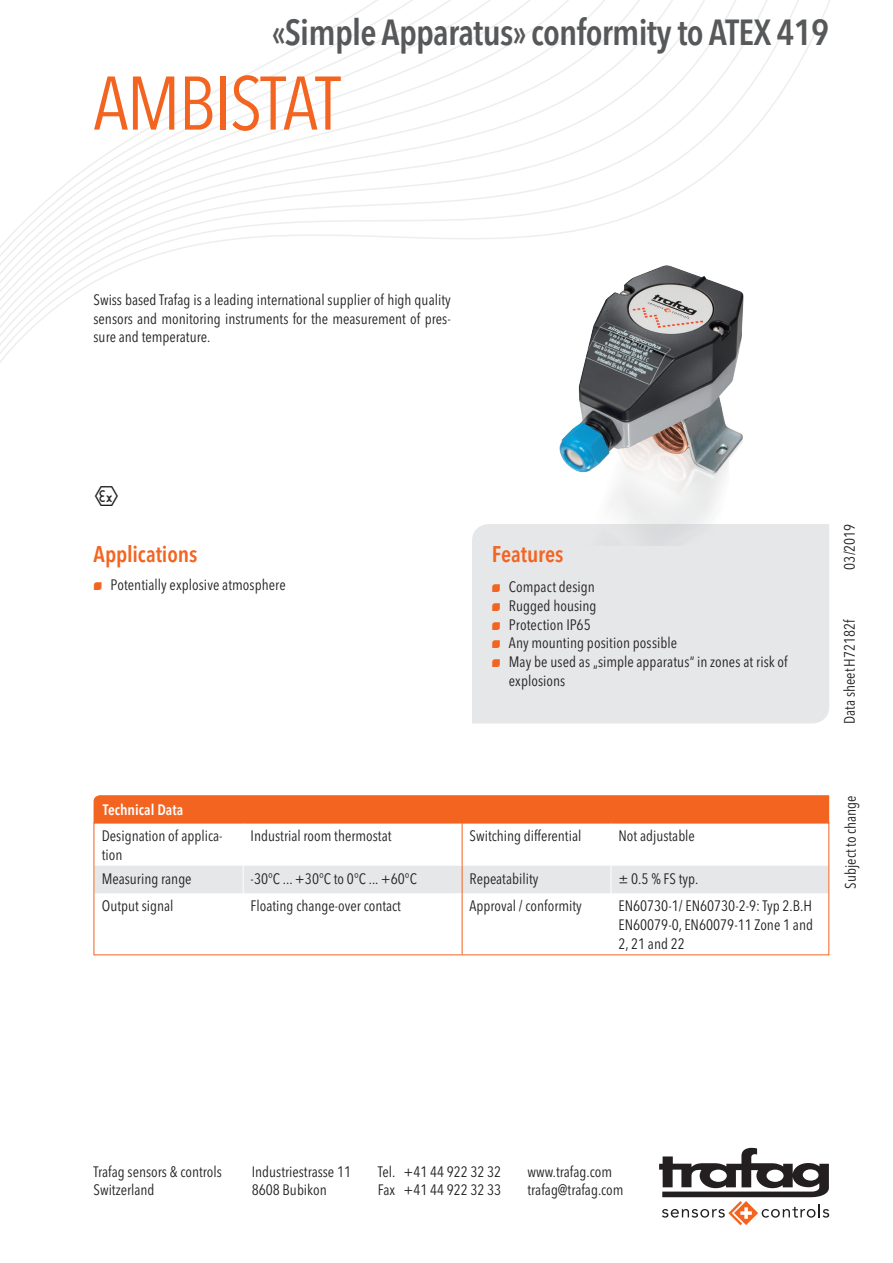
<style>
.page{position:relative;width:893px;height:1263px;background:#fff}
.page>*{position:absolute;margin:0;border:0;box-sizing:border-box;transform-origin:0 0}
.t1{font:condensed 75px "Avenir Next LT Pro";letter-spacing:-.02em;color:#f36421}
.t2{font:600 condensed 36px "Avenir Next LT Pro";letter-spacing:-.02em;color:#57585a}
.t3{font:27px "Trafag Pictos";color:#231f20}
.t4{font:600 condensed 22.5px "Avenir Next LT Pro";letter-spacing:-.005em;color:#f36421}
.t5{font:condensed 15px/18.8px "Avenir Next LT Pro";color:#231f20}
.t6{font:600 condensed 15px "Avenir Next LT Pro";color:#fff}
.s1{font-family:"Trafag Pictos";font-stretch:normal;font-size:10.5px;color:#f36421}
</style>
<div class="page">
<svg style="left:659px;top:1148px;width:170px;height:77px"></svg>
<svg style="left:0;top:0;width:830px;height:363px"></svg>
<div style="left:472px;top:524px;width:357px;height:199px;background:#e6e7e9"></div>
<div style="left:94px;top:795px;width:735px;height:27px;background:#f36421"></div>
<hr style="left:462px;top:823px;width:1px;height:43px;background:#f36421">
<div style="left:96px;top:866px;width:731px;height:27px;background:#e6e7e9"></div>
<hr style="left:462px;top:893px;width:1px;height:61px;background:#f36421">
<div style="left:94px;top:822px;width:735px;height:133px;border:1px solid #f36421"></div>
<img style="left:493px;top:232px;width:314px;height:314px">
<h2 class="t2" style="left:272px;top:10px;width:559px">«Simple Apparatus» conformity to ATEX 419</h2>
<h1 class="t1" style="left:94px;top:58px;width:249px">Ambistat</h1>
<p class="t5" style="left:94px;top:290px;width:359px;text-align:justify">Swiss based Trafag is a leading international supplier of high quality sensors and monitoring instruments for the measurement of pres&shy;sure and temperature.</p>
<h3 class="t3" style="left:94px;top:483px;width:28px">x</h3>
<h3 class="t4" style="left:94px;top:540px;width:105px">Applications</h3>
<p class="t5" style="left:94px;top:575px;width:194px"><span class="s1">N</span> Potentially explosive atmosphere</p>
<h3 class="t4" style="left:492px;top:541px;width:73px">Features</h3>
<p class="t5" style="left:492px;top:577px;width:104px"><span class="s1">N</span> Compact design</p>
<p class="t5" style="left:492px;top:596px;width:106px"><span class="s1">N</span> Rugged housing</p>
<p class="t5" style="left:492px;top:615px;width:100px"><span class="s1">N</span> Protection I P65</p>
<p class="t5" style="left:492px;top:634px;width:187px"><span class="s1">N</span> Any mounting position possible</p>
<p class="t5" style="left:492px;top:652px;width:297px"><span class="s1">N</span> May be used as „simple apparatus“ in zones at risk of</p>
<p class="t5" style="left:509px;top:671px;width:58px">explosions</p>
<p class="t6" style="left:103px;top:800px;width:82px">Technical Data</p>
<p class="t5" style="left:102px;top:827px;width:122px">Designation of applica&shy;tion</p>
<p class="t5" style="left:251px;top:827px;width:142px">I ndustrial room thermostat</p>
<p class="t5" style="left:470px;top:827px;width:113px">Switching differential</p>
<p class="t5" style="left:618px;top:827px;width:78px">Not adjustable</p>
<p class="t5" style="left:102px;top:869px;width:91px">Measuring range</p>
<p class="t5" style="left:251px;top:869px;width:168px">-30°C ... +30°C to 0°C ... +60°C</p>
<p class="t5" style="left:470px;top:869px;width:70px">Repeatability</p>
<p class="t5" style="left:618px;top:869px;width:81px">± 0.5 % FS typ.</p>
<p class="t5" style="left:102px;top:897px;width:73px">Output signal</p>
<p class="t5" style="left:251px;top:897px;width:152px">Floating change-over contact</p>
<p class="t5" style="left:470px;top:897px;width:114px">Approval / conformity</p>
<p class="t5" style="left:618px;top:897px;width:196px;text-align:justify">EN60730-1/ EN60730-2-9: Typ 2.B.H EN60079-0, EN60079-11 Zone 1 and 2, 21 and 22</p>
<p class="t5" style="left:840px;top:570px;width:48px;rotate:-90deg">03/2019</p>
<p class="t5" style="left:840px;top:724px;width:106px;rotate:-90deg">Data sheetH72182f</p>
<p class="t5" style="left:841px;top:889px;width:95px;rotate:-90deg">Subject to change</p>
<p class="t5" style="left:94px;top:1162px;width:130px">Trafag sensors &amp; controls<br>Switzerland</p>
<p class="t5" style="left:252px;top:1162px;width:101px">Industriestrasse 11<br>8608 Bubikon</p>
<p class="t5" style="left:378px;top:1162px;width:125px">Tel. +41 44 922 32 32<br>Fax +41 44 922 32 33</p>
<p class="t5" style="left:528px;top:1162px;width:98px">www.trafag.com trafag@trafag.com</p>
</div>
